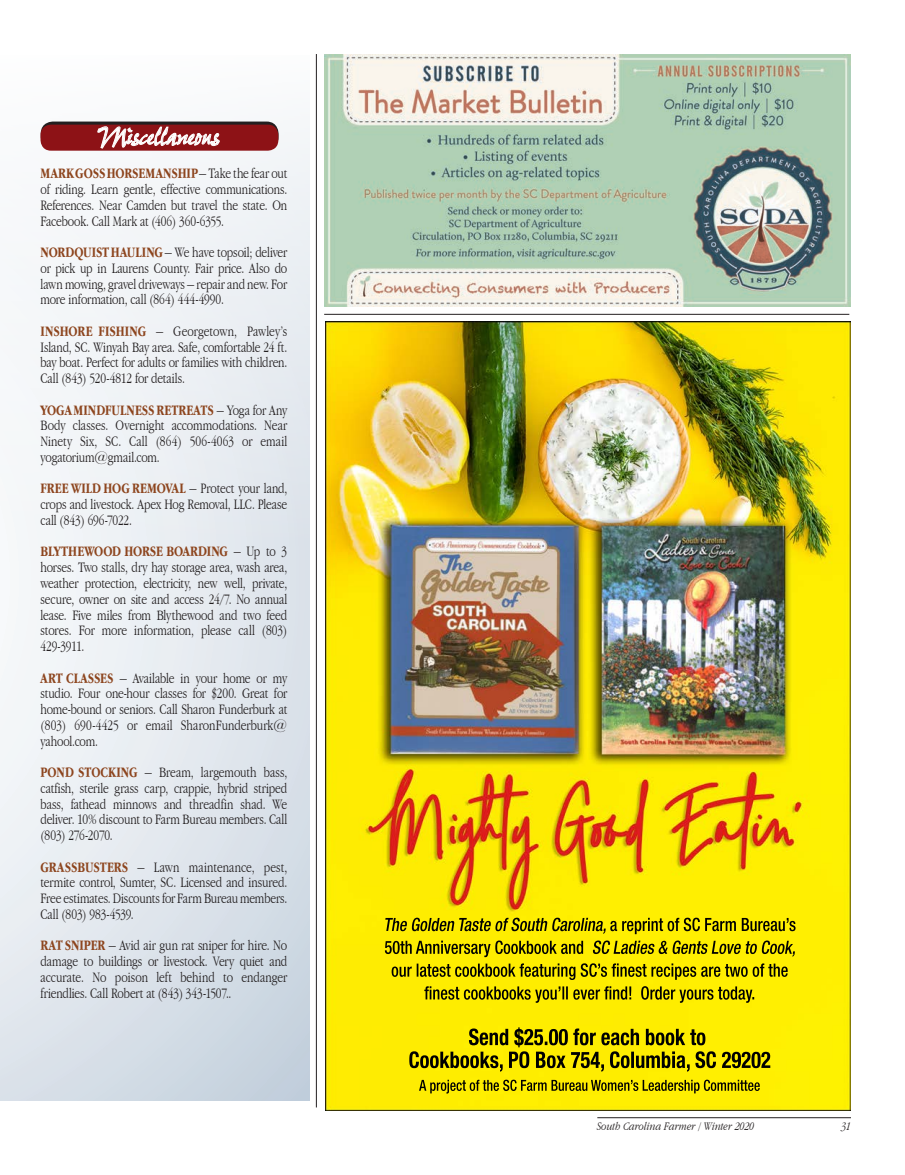
<style>
.page{position:relative;width:905px;height:1175px;background:#fff}
.page>*{position:absolute;margin:0;border:0;box-sizing:border-box;transform-origin:0 0}
.Main_Body_Text{font:30px "Pepita";letter-spacing:-.04em;color:#fff;scale:.9 1}
.Main_Body_Text-2{font:300 15px/15.8px "Apple Garamond BT";letter-spacing:-.005em;color:#231f20;text-align:justify;scale:.95 1}
.t1{font:italic 300 12px "Apple Garamond BT";color:#231f20}
.s1{font-family:"Apple Garamond Bold BT";font-weight:400;color:#8d451e}
</style>
<div class="page">
<hr style="left:597px;top:1117px;width:253px;height:1px;background:#231f20">
<svg style="left:0;top:121px;width:309px;height:979px"></svg>
<hr style="left:324px;top:314px;width:525px;height:1px;background:#231f20">
<img style="left:326px;top:322px;width:524px;height:788px">
<img style="left:385px;top:917px;width:218px;height:14px">
<img style="left:648px;top:917px;width:147px;height:14px">
<img style="left:385px;top:940px;width:239px;height:14px">
<img style="left:628px;top:940px;width:165px;height:14px">
<img style="left:391px;top:966px;width:21px;height:10px">
<img style="left:416px;top:963px;width:210px;height:13px">
<img style="left:642px;top:963px;width:145px;height:13px">
<img style="left:424px;top:986px;width:207px;height:13px">
<img style="left:641px;top:986px;width:104px;height:13px">
<img style="left:469px;top:1027px;width:216px;height:20px">
<img style="left:520px;top:1051px;width:196px;height:17px">
<img style="left:731px;top:1051px;width:39px;height:17px">
<img style="left:419px;top:1079px;width:210px;height:12px">
<img style="left:631px;top:1079px;width:128px;height:14px">
<img style="left:325px;top:54px;width:525px;height:252px">
<hr style="left:316px;top:54px;width:1px;height:1053px;background:#231f20">
<svg style="left:41px;top:122px;width:237px;height:27px"></svg>
<div style="left:40px;top:125px;width:238px;height:26px;background:#8d1216;border-radius:10px"></div>
<svg style="left:97px;top:126px;width:123px;height:23px"></svg>
<p class="Main_Body_Text" style="left:97px;top:116px;width:138px">Miscellaneous</p>
<p class="Main_Body_Text-2" style="left:40px;top:165px;width:261px"><span class="s1">MARK GOSS HORSEMANSHIP</span> – Take the fear out of riding. Learn gentle, effective communications.<br>References. Near Camden but travel the state. On Facebook. Call Mark at (406) 360-6355.</p>
<p class="Main_Body_Text-2" style="left:40px;top:244px;width:261px"><span class="s1">NORDQUIST HAULING</span> – We have topsoil; deliver or pick up in Laurens County. Fair price. Also do lawn mowing, gravel driveways – repair and new. For more information, call (864) 444-4990.</p>
<p class="Main_Body_Text-2" style="left:40px;top:323px;width:261px"><span class="s1">INSHORE FISHING</span> – Georgetown, Pawley’s Island, SC. Winyah Bay area. Safe, comfortable 24 ft. bay boat. Perfect for adults or families with children.<br>Call (843) 520-4812 for details.</p>
<p class="Main_Body_Text-2" style="left:40px;top:402px;width:261px"><span class="s1">YOGA MINDFULNESS RETREATS</span> – Yoga for Any Body classes. Overnight accommodations. Near Ninety Six, SC. Call (864) 506-4063 or email yogatorium@gmail.com.</p>
<p class="Main_Body_Text-2" style="left:40px;top:480px;width:261px"><span class="s1">FREE WILD HOG REMOVAL</span> – Protect your land, crops and livestock. Apex Hog Removal, LLC. Please call (843) 696-7022.</p>
<p class="Main_Body_Text-2" style="left:40px;top:543px;width:261px"><span class="s1">BLYTHEWOOD HORSE BOARDING</span> – Up to 3 horses. Two stalls, dry hay storage area, wash area, weather protection, electricity, new well, private, secure, owner on site and access 24/7. No annual lease. Five miles from Blythewood and two feed stores. For more information, please call (803)<br>429-3911.</p>
<p class="Main_Body_Text-2" style="left:40px;top:669px;width:261px"><span class="s1">ART CLASSES</span> – Available in your home or my studio. Four one-hour classes for $200. Great for home-bound or seniors. Call Sharon Funderburk at (803) 690-4425 or email SharonFunderburk@ yahool.com.</p>
<p class="Main_Body_Text-2" style="left:40px;top:764px;width:261px"><span class="s1">POND STOCKING</span> – Bream, largemouth bass, catfish, sterile grass carp, crappie, hybrid striped bass, fathead minnows and threadfin shad. We deliver. 10% discount to Farm Bureau members. Call (803) 276-2070.</p>
<p class="Main_Body_Text-2" style="left:40px;top:858px;width:261px"><span class="s1">GRASSBUSTERS</span> – Lawn maintenance, pest, termite control, Sumter, SC. Licensed and insured.<br>Free estimates. Discounts for Farm Bureau members.<br>Call (803) 983-4539.</p>
<p class="Main_Body_Text-2" style="left:40px;top:937px;width:261px"><span class="s1">RAT SNIPER</span> – Avid air gun rat sniper for hire. No damage to buildings or livestock. Very quiet and accurate. No poison left behind to endanger friendlies. Call Robert at (843) 343-1507..</p>
<p class="t1" style="left:597px;top:1118px;width:158px">South Carolina Farmer / Winter 2020</p>
<p class="t1" style="left:841px;top:1118px;width:11px">31</p>
</div>
